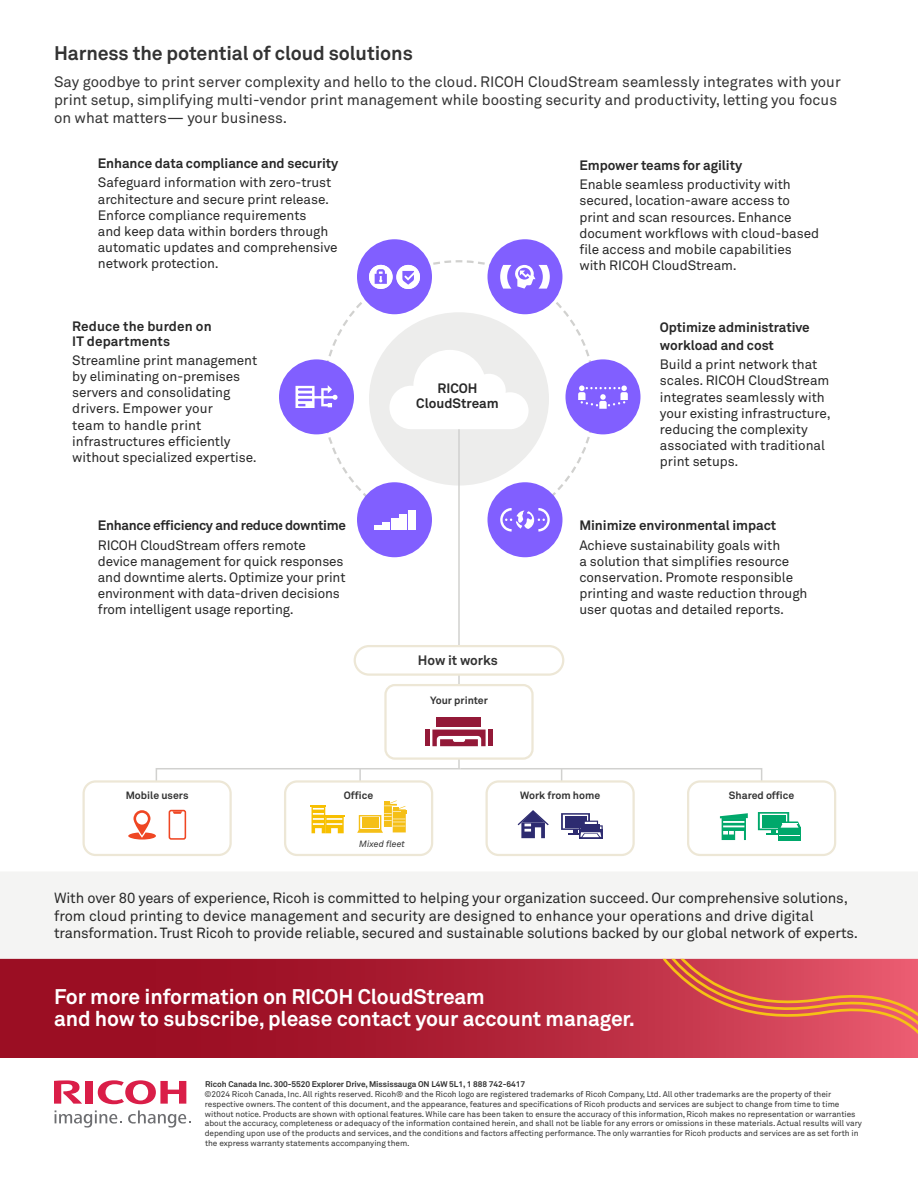
<style>
.page{position:relative;width:918px;height:1188px;background:#fff}
.page>*{position:absolute;margin:0;border:0;box-sizing:border-box;transform-origin:0 0}
.t1{font:700 21px/22.5px "Akkurat Pro";letter-spacing:-.005em;color:#fff}
.t2{font:700 19.5px "Akkurat Pro";letter-spacing:-.005em;color:#333}
.t3{font:15px/18px "Akkurat Pro";color:#333}
.t4{font:14.7px/17.5px "Akkurat Pro";letter-spacing:-.01em;color:#282828}
.t5{font:13.5px/16.2px "Akkurat Pro";letter-spacing:-.005em;color:#282828}
.t6{font:700 13.5px/15px "Akkurat Pro";letter-spacing:-.005em;color:#282828}
.t7{font:700 13.5px "Akkurat Pro";letter-spacing:-.005em;color:#333}
.t8{font:700 10.5px "Akkurat Pro";color:#333}
.t9{font:italic 9px "Akkurat Pro";color:#333}
.t10{font:8.25px/9.9px "Akkurat Pro";letter-spacing:-.005em;color:#333}
.t11{font:700 8.25px "Akkurat Pro";letter-spacing:-.005em;color:#333}
</style>
<div class="page">
<div style="left:82px;top:780px;width:150px;height:76px;border:2px solid #ede7d6;border-radius:12px"></div>
<div style="left:284px;top:780px;width:149px;height:76px;border:2px solid #ede7d6;border-radius:12px"></div>
<svg style="left:0;top:959px;width:645px;height:99px;background:#a5182d"></svg>
<div style="left:0;top:872px;width:918px;height:87px;background:#f4f4f3"></div>
<svg style="left:645px;top:959px;width:273px;height:99px;background:#d75056"></svg>
<div style="left:357px;top:239px;width:75px;height:75px;background:#815fff;border-radius:50%"></div>
<div style="left:488px;top:239px;width:74px;height:75px;background:#815fff;border-radius:50%"></div>
<div style="left:357px;top:482px;width:75px;height:75px;background:#815fff;border-radius:50%"></div>
<div style="left:488px;top:482px;width:74px;height:75px;background:#815fff;border-radius:50%"></div>
<hr style="left:458px;top:420px;width:2px;height:349px;background:#d1d1cf">
<div style="left:279px;top:359px;width:75px;height:75px;background:#815fff;border-radius:50%"></div>
<div style="left:566px;top:359px;width:74px;height:75px;background:#815fff;border-radius:50%"></div>
<div style="left:385px;top:685px;width:147px;height:74px;background:#fff;border-radius:9px"></div>
<div style="left:384px;top:684px;width:150px;height:76px;border:2px solid #ede7d6;border-radius:9px"></div>
<div style="left:687px;top:780px;width:149px;height:76px;border:2px solid #ede7d6;border-radius:12px"></div>
<div style="left:486px;top:780px;width:149px;height:76px;border:2px solid #ede7d6;border-radius:12px"></div>
<svg style="left:128px;top:767px;width:673px;height:82px"></svg>
<svg style="left:98px;top:1080px;width:88px;height:24px"></svg>
<div style="left:86px;top:1081px;width:7px;height:23px;background:#da1e48"></div>
<svg style="left:54px;top:1080px;width:28px;height:24px"></svg>
<svg style="left:55px;top:1110px;width:67px;height:18px"></svg>
<svg style="left:128px;top:1110px;width:62px;height:18px"></svg>
<hr style="left:425px;top:730px;width:4px;height:16px;background:#931938">
<svg style="left:432px;top:730px;width:54px;height:16px"></svg>
<hr style="left:489px;top:730px;width:4px;height:16px;background:#931938">
<div style="left:437px;top:717px;width:44px;height:9px;background:#931938"></div>
<div style="left:355px;top:646px;width:208px;height:29px;background:#fff;border-radius:14px"></div>
<div style="left:354px;top:645px;width:210px;height:31px;border:2px solid #ede7d6;border-radius:14px"></div>
<svg style="left:296px;top:259px;width:332px;height:273px"></svg>
<h2 class="t2" style="left:54px;top:41px;width:360px">Harness the potential of cloud solutions</h2>
<p class="t3" style="left:54px;top:73px;width:788px">Say goodbye to print server complexity and hello to the cloud. RICOH CloudStream seamlessly integrates with your print setup, simplifying multi-vendor print management while boosting security and productivity, letting you focus on what matters— your business.</p>
<p class="t6" style="left:98px;top:156px;width:242px">Enhance data compliance and security</p>
<p class="t5" style="left:98px;top:175px;width:241px">Safeguard information with zero-trust architecture and secure print release.<br>Enforce compliance requirements<br>and keep data within borders through automatic updates and comprehensive network protection.</p>
<p class="t6" style="left:72px;top:318px;width:141px">Reduce the burden on<br>IT departments</p>
<p class="t5" style="left:72px;top:352px;width:186px">Streamline print management by eliminating on-premises servers and consolidating drivers. Empower your<br>team to handle print infrastructures efficiently without specialized expertise.</p>
<p class="t6" style="left:98px;top:518px;width:250px">Enhance efficiency and reduce downtime</p>
<p class="t5" style="left:98px;top:537px;width:249px">RICOH CloudStream offers remote device management for quick responses and downtime alerts. Optimize your print environment with data-driven decisions from intelligent usage reporting.</p>
<p class="t6" style="left:416px;top:380px;width:84px;text-align:center">RICOH<br>CloudStream</p>
<p class="t7" style="left:418px;top:652px;width:81px">How it works</p>
<p class="t8" style="left:430px;top:693px;width:59px">Your printer</p>
<p class="t6" style="left:579px;top:158px;width:164px">Empower teams for agility</p>
<p class="t5" style="left:579px;top:176px;width:241px">Enable seamless productivity with secured, location-aware access to print and scan resources. Enhance document workflows with cloud-based file access and mobile capabilities with RICOH CloudStream.</p>
<p class="t6" style="left:660px;top:318px;width:151px;line-height:18px">Optimize administrative workload and cost</p>
<p class="t5" style="left:660px;top:356px;width:172px">Build a print network that scales. RICOH CloudStream integrates seamlessly with your existing infrastructure, reducing the complexity associated with traditional print setups.</p>
<p class="t6" style="left:579px;top:518px;width:198px">Minimize environmental impact</p>
<p class="t5" style="left:579px;top:537px;width:230px">Achieve sustainability goals with<br>a solution that simplifies resource conservation. Promote responsible printing and waste reduction through user quotas and detailed reports.</p>
<p class="t8" style="left:126px;top:789px;width:64px">Mobile users</p>
<p class="t8" style="left:344px;top:789px;width:31px">Office</p>
<p class="t8" style="left:520px;top:789px;width:82px">Work from home</p>
<p class="t8" style="left:729px;top:789px;width:67px">Shared office</p>
<p class="t9" style="left:359px;top:839px;width:47px">Mixed fleet</p>
<p class="t4" style="left:54px;top:889px;width:806px">With over 80 years of experience, Ricoh is committed to helping your organization succeed. Our comprehensive solutions, from cloud printing to device management and security are designed to enhance your operations and drive digital transformation. Trust Ricoh to provide reliable, secured and sustainable solutions backed by our global network of experts.</p>
<h1 class="t1" style="left:54px;top:985px;width:582px">For more information on RICOH CloudStream<br>and how to subscribe, please contact your account manager.</h1>
<p class="t11" style="left:205px;top:1079px;width:322px">Ricoh Canada Inc. 300-5520 Explorer Drive, Mississauga ON L4W 5L1, 1 888 742-6417</p>
<p class="t10" style="left:204px;top:1089px;width:659px">©2024 Ricoh Canada, Inc. All rights reserved. Ricoh® and the Ricoh logo are registered trademarks of Ricoh Company, Ltd. All other trademarks are the property of their respective owners. The content of this document, and the appearance, features and specifications of Ricoh products and services are subject to change from time to time without notice. Products are shown with optional features. While care has been taken to ensure the accuracy of this information, Ricoh makes no representation or warranties about the accuracy, completeness or adequacy of the information contained herein, and shall not be liable for any errors or omissions in these materials. Actual results will vary depending upon use of the products and services, and the conditions and factors affecting performance. The only warranties for Ricoh products and services are as set forth in the express warranty statements accompanying them.</p>
</div>
